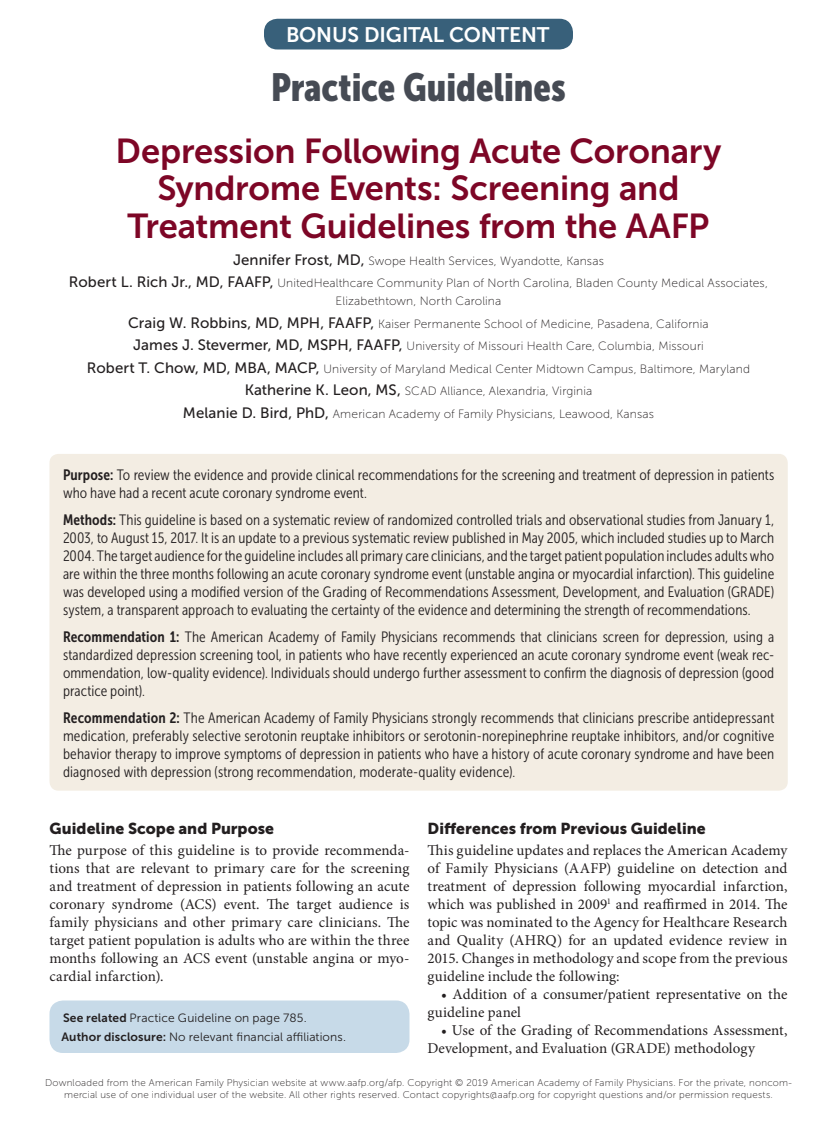
<style>
.page{position:relative;width:837px;height:1134px;background:#fff}
.page>*{position:absolute;margin:0;border:0;box-sizing:border-box;transform-origin:0 0}
.department_name{font:39px "Museo Sans Cond 900";color:#464b54}
.department_title{font:34.5px/37.5px "Museo Sans 700";letter-spacing:-.005em;color:#7d0626;text-align:center}
.t1{font:21px "Museo Sans 700";letter-spacing:-.005em;color:#fff}
.head1{font:15.75px "Museo Sans 900";letter-spacing:.005em;color:#231f20}
.abstract{font:15px/18px "Museo Sans Cond 300";letter-spacing:.005em;color:#231f20;text-align:justify}
.body_noindent{font:15px/18px "Minion Pro";letter-spacing:.005em;color:#231f20;text-align:justify}
.body_text{font:15px/18px "Minion Pro";color:#231f20}
.t2{font:italic 12.75px "Minion Pro";letter-spacing:.01em;color:#231f20}
.t3{font:italic 600 12.75px "Minion Pro";letter-spacing:.015em;color:#231f20}
.t4{font:12.75px "Minion Pro";letter-spacing:.03em;color:#231f20}
.byline{font:12px/18px "Museo Sans 100";letter-spacing:.015em;color:#231f20;text-align:center}
.blurb{font:12px "Museo Sans 300";letter-spacing:.01em;color:#231f20}
.t5{font:9.75px/11.7px "Museo Sans 100";letter-spacing:.02em;color:#231f20;text-align:center}
.s1{font-family:"Museo Sans 500";font-size:15px}
.s2{font-family:"Museo Sans Cond 700"}
.s3{font-family:"Museo Sans 700"}
.s4{font-family:"Museo Sans 900";font-weight:400;font-style:normal;font-size:15px}
</style>
<div class="page">
<div style="left:264px;top:19px;width:309px;height:30px;background:#38607a;border-radius:14px"></div>
<div style="left:50px;top:454px;width:738px;height:337px;background:#f3ede3;border-radius:9px"></div>
<div style="left:50px;top:1000px;width:360px;height:53px;background:#c7dae8;border-radius:14px"></div>
<h3 class="t1" style="left:286px;top:23px;width:265px">BONUS DIGITAL CONTENT</h3>
<p class="department_name" style="left:271px;top:65px;width:296px">Practice Guidelines</p>
<p class="department_title" style="left:116px;top:132px;width:607px">Depression Following Acute Coronary<br>Syndrome Events: Screening and<br>Treatment Guidelines from the AAFP</p>
<p class="byline" style="left:233px;top:252px;width:372px"><span class="s1">Jennifer Frost, MD,</span> Swope Health Services, Wyandotte, Kansas</p>
<p class="byline" style="left:69px;top:274px;width:701px"><span class="s1">Robert L. Rich Jr., MD, FAAFP,</span> UnitedHealthcare Community Plan of North Carolina, Bladen County Medical Associates,<br>Elizabethtown, North Carolina</p>
<p class="byline" style="left:128px;top:315px;width:582px"><span class="s1">Craig W. Robbins, MD, MPH, FAAFP,</span> Kaiser Permanente School of Medicine, Pasadena, California</p>
<p class="byline" style="left:133px;top:337px;width:572px"><span class="s1">James J. Stevermer, MD, MSPH, FAAFP,</span> University of Missouri Health Care, Columbia, Missouri</p>
<p class="byline" style="left:87px;top:360px;width:665px"><span class="s1">Robert T. Chow, MD, MBA, MACP,</span> University of Maryland Medical Center Midtown Campus, Baltimore, Maryland</p>
<p class="byline" style="left:245px;top:382px;width:349px"><span class="s1">Katherine K. Leon, MS,</span> SCAD Alliance, Alexandria, Virginia</p>
<p class="byline" style="left:183px;top:405px;width:473px"><span class="s1">Melanie D. Bird, PhD,</span> American Academy of Family Physicians, Leawood, Kansas</p>
<p class="abstract" style="left:63px;top:466px;width:713px"><span class="s2">Purpose:</span> To review the evidence and provide clinical recommendations for the screening and treatment of depression in patients who have had a recent acute coronary syndrome event.</p>
<p class="abstract" style="left:63px;top:511px;width:713px"><span class="s2">Methods:</span> This guideline is based on a systematic review of randomized controlled trials and observational studies from January 1, 2003, to August 15, 2017. It is an update to a previous systematic review published in May 2005, which included studies up to March 2004. The target audience for the guideline includes all primary care clinicians, and the target patient population includes adults who are within the three months following an acute coronary syndrome event (unstable angina or myocardial infarction). This guideline was developed using a modified version of the Grading of Recommendations Assessment, Development, and Evaluation (GRADE) system, a transparent approach to evaluating the certainty of the evidence and determining the strength of recommendations.</p>
<p class="abstract" style="left:63px;top:628px;width:713px"><span class="s2">Recommendation 1:</span> The American Academy of Family Physicians recommends that clinicians screen for depression, using a standardized depression screening tool, in patients who have recently experienced an acute coronary syndrome event (weak rec&shy;ommendation, low-quality evidence). Individuals should undergo further assessment to confirm the diagnosis of depression (good practice point).</p>
<p class="abstract" style="left:63px;top:709px;width:713px"><span class="s2">Recommendation 2:</span> The American Academy of Family Physicians strongly recommends that clinicians prescribe antidepressant medication, preferably selective serotonin reuptake inhibitors or serotonin-norepinephrine reuptake inhibitors, and/or cognitive behavior therapy to improve symptoms of depression in patients who have a history of acute coronary syndrome and have been diagnosed with depression (strong recommendation, moderate-quality evidence).</p>
<p class="head1" style="left:50px;top:820px;width:226px">Guideline Scope and Purpose</p>
<p class="body_noindent" style="left:50px;top:841px;width:362px">The purpose of this guideline is to provide recommenda&shy;tions that are relevant to primary care for the screening and treatment of depression in patients following an acute coronary syndrome (ACS) event. The target audience is family physicians and other primary care clinicians. The target patient population is adults who are within the three months following an ACS event (unstable angina or myo&shy;cardial infarction).</p>
<p class="head1" style="left:428px;top:820px;width:280px">Differences from Previous Guideline</p>
<p class="body_noindent" style="left:428px;top:841px;width:362px">This guideline updates and replaces the American Academy of Family Physicians (AAFP) guideline on detection and treatment of depression following myocardial infarction, which was published in 2009<sup>1</sup> and reaffirmed in 2014. The topic was nominated to the Agency for Healthcare Research and Quality (AHRQ) for an updated evidence review in 2015. Changes in methodology and scope from the previous guideline include the following:</p>
<p class="body_text" style="left:428px;top:985px;width:362px;text-indent:14px">• Addition of a consumer/patient representative on the guideline panel</p>
<p class="body_text" style="left:428px;top:1021px;width:362px;text-indent:14px">• Use of the Grading of Recommendations Assessment,<br>Development, and Evaluation (GRADE) methodology</p>
<p class="blurb" style="left:63px;top:1011px;width:245px"><span class="s3">See related</span> Practice Guideline on page 785.</p>
<p class="blurb" style="left:62px;top:1030px;width:286px"><span class="s3">Author disclosure:</span> No relevant financial affiliations.</p>
<p class="t5" style="left:45px;top:1077px;width:748px">Downloaded from the American Family Physician website at www.aafp.org/afp. Copyright © 2019 American Academy of Family Physicians. For the private, noncom&shy;mercial use of one individual user of the website. All other rights reserved. Contact copyrights@aafp.org for copyright questions and/or permission requests.</p>
<p class="t2" style="left:50px;top:1078px;width:201px">June 15, 2019 ◆ Volume 99, Number 12</p>
<p class="t4" style="left:353px;top:1078px;width:96px">www.aafp.org/afp</p>
<p class="t3" style="left:597px;top:1077px;width:192px">American Family Physician <span class="s4">786A</span></p>
</div>
